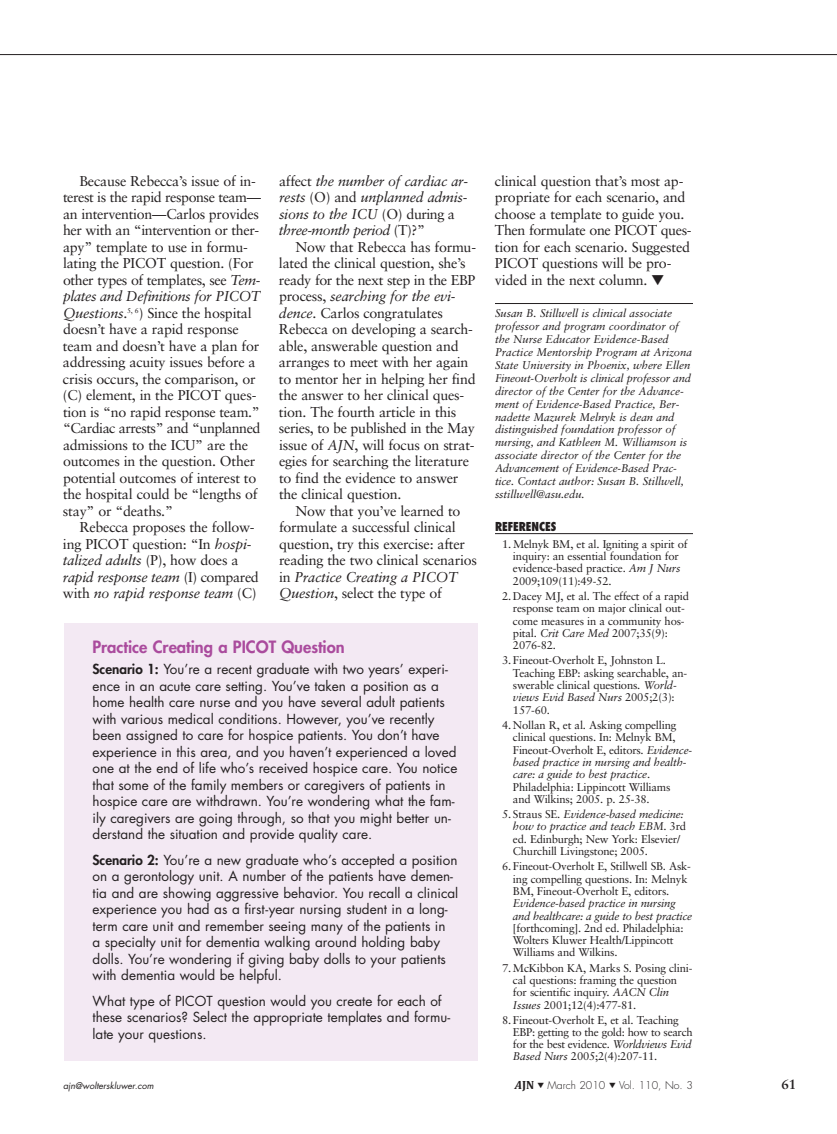
<style>
.page{position:relative;width:837px;height:1134px;background:#fff}
.page>*{position:absolute;margin:0;border:0;box-sizing:border-box;transform-origin:0 0}
.t1{font:800 16.5px "Futura";color:#aa4b9d}
.t2{font:14.25px/16.5px "Sabon";letter-spacing:-.015em;color:#231f20}
.t3{font:italic 14.25px/16.5px "Sabon";letter-spacing:-.015em;color:#231f20}
.t4{font:13.5px/16.5px "Futura";color:#231f20}
.t5{font:700 13.5px "Sabon";color:#231f20}
.t6{font:800 condensed 12px "Futura";color:#231f20}
.t7{font:11.25px/12.3px "Sabon";letter-spacing:-.015em;color:#231f20}
.t8{font:italic 11.25px/12.9px "Sabon";letter-spacing:-.005em;color:#231f20}
.t9{font:italic 11.25px/12.3px "Sabon";letter-spacing:-.03em;color:#231f20}
.t10{font:300 10.5px "Futura";color:#231f20}
.t11{font:italic 9px "Futura";color:#231f20}
.s1{font-style:normal}
.s2{font-style:italic}
.s3{font-weight:800}
.s4{font-family:"Cambria";font-weight:700;font-style:italic;font-size:12px}
.s5{font-family:"Cambria";font-weight:700;font-size:12px}
</style>
<div class="page">
<hr style="left:0;top:54px;width:837px;height:1px;background:#231f20">
<hr style="left:495px;top:303px;width:198px;height:1px;background:#231f20">
<hr style="left:495px;top:533px;width:198px;height:1px;background:#231f20">
<div style="left:64px;top:623px;width:413px;height:437px;background:#f3e9f3"></div>
<p class="t3" style="left:279px;top:174px;width:191px"><span class="s1">affect</span> the number of cardiac ar&shy;rests <span class="s1">(O) and</span> unplanned admis&shy;sions to the ICU <span class="s1">(O) during a </span>three-month period <span class="s1">(T)?”</span></p>
<p class="t2" style="left:279px;top:240px;width:199px;text-indent:17px">Now that Rebecca has formu&shy;lated the clinical question, she’s ready for the next step in the EBP process, <span class="s2">searching for the evi&shy;dence</span>. Carlos congratulates<br>Rebecca on developing a search&shy;able, answerable question and arranges to meet with her again to mentor her in helping her find the answer to her clinical ques&shy;tion. The fourth article in this series, to be published in the May issue of <span class="s2">AJN</span>, will focus on strat&shy;egies for searching the literature to find the evidence to answer the clinical question.</p>
<p class="t2" style="left:279px;top:504px;width:199px;text-indent:16px">Now that you’ve learned to formulate a successful clinical question, try this exercise: after reading the two clinical scenarios in <span class="s2">Practice Creating a PICOT<br>Question</span>, select the type of</p>
<p class="t1" style="left:93px;top:639px;width:254px">Practice Creating a PICOT Question</p>
<p class="t4" style="left:93px;top:662px;width:366px"><span class="s3">Scenario 1:</span> You’re a recent graduate with two years’ experi&shy;ence in an acute care setting. You’ve taken a position as a home health care nurse and you have several adult patients with various medical conditions. However, you’ve recently been assigned to care for hospice patients. You don’t have experience in this area, and you haven’t experienced a loved one at the end of life who’s received hospice care. You notice that some of the family members or caregivers of patients in hospice care are withdrawn. You’re wondering what the fam&shy;ily caregivers are going through, so that you might better un&shy;derstand the situation and provide quality care.</p>
<p class="t4" style="left:93px;top:853px;width:367px"><span class="s3">Scenario 2:</span> You’re a new graduate who’s accepted a position on a gerontology unit. A number of the patients have demen&shy;tia and are showing aggressive behavior. You recall a clinical experience you had as a first-year nursing student in a long&shy;term care unit and remember seeing many of the patients in<br>a specialty unit for dementia walking around holding baby dolls. You’re wondering if giving baby dolls to your patients with dementia would be helpful.</p>
<p class="t4" style="left:93px;top:994px;width:359px">What type of PICOT question would you create for each of these scenarios? Select the appropriate templates and formu&shy;late your questions.</p>
<p class="t11" style="left:63px;top:1082px;width:92px">ajn@wolterskluwer.com</p>
<p class="t10" style="left:515px;top:1080px;width:180px"><span class="s4">A</span><span class="s5">JN</span> ▼ March 2010 ▼ Vol. 110, No. 3</p>
<p class="t5" style="left:781px;top:1079px;width:17px">61</p>
<p class="t2" style="left:495px;top:174px;width:198px">clinical question that’s most ap&shy;propriate for each scenario, and choose a template to guide you.<br>Then formulate one PICOT ques&shy;tion for each scenario. Suggested<br>PICOT questions will be pro&shy;vided in the next column. ▼</p>
<p class="t8" style="left:495px;top:308px;width:198px">Susan B. Stillwell is clinical associate professor and program coordinator of the Nurse Educator Evidence-Based Practice Mentorship Program at Arizona State University in Phoenix, where Ellen Fineout-Overholt is clinical professor and director of the Center for the Advance&shy;ment of Evidence-Based Practice, Ber&shy;nadette Mazurek Melnyk is dean and distinguished foundation professor of nursing, and Kathleen M. Williamson is associate director of the Center for the Advancement of Evidence-Based Prac&shy;tice. Contact author: Susan B. Stillwell, sstillwell@asu.edu.</p>
<p class="t6" style="left:495px;top:520px;width:63px">REFERENCES</p>
<p class="t7" style="left:513px;top:539px;width:176px;text-indent:-11px">1. Melnyk BM, et al. Igniting a spirit of inquiry: an essential foundation for evidence-based practice. <span class="s2">Am J Nurs </span>2009;109(11):49-52.</p>
<p class="t7" style="left:513px;top:591px;width:178px;text-indent:-11px">2. Dacey MJ, et al. The effect of a rapid response team on major clinical out&shy;come measures in a community hos&shy;pital. <span class="s2">Crit Care Med</span> 2007;35(9):<br>2076-82.</p>
<p class="t7" style="left:513px;top:655px;width:176px;text-indent:-11px">3. Fineout-Overholt E, Johnston L.<br>Teaching EBP: asking searchable, an&shy;swerable clinical questions. <span class="s2">World&shy;views Evid Based Nurs</span> 2005;2(3):<br>157-60.</p>
<p class="t7" style="left:513px;top:720px;width:181px;text-indent:-11px">4. Nollan R, et al. Asking compelling clinical questions. In: Melnyk BM, Fineout-Overholt E, editors. <span class="s2">Evidence&shy;based practice in nursing and health&shy;care: a guide to best practice</span>.<br>Philadelphia: Lippincott Williams<br>and Wilkins; 2005. p. 25-38.</p>
<p class="t7" style="left:513px;top:809px;width:175px;text-indent:-11px">5. Straus SE. <span class="s2">Evidence-based medicine: how to practice and teach EBM</span>. 3rd ed. Edinburgh; New York: Elsevier/ Churchill Livingstone; 2005.</p>
<p class="t7" style="left:513px;top:861px;width:180px;text-indent:-11px">6. Fineout-Overholt E, Stillwell SB. Ask&shy;ing compelling questions. In: Melnyk<br>BM, Fineout-Overholt E, editors.</p>
<p class="t9" style="left:513px;top:898px;width:181px">Evidence-based practice in nursing and healthcare: a guide to best practice</p>
<p class="t7" style="left:513px;top:923px;width:172px">[forthcoming]. 2nd ed. Philadelphia:<br>Wolters Kluwer Health/Lippincott<br>Williams and Wilkins.</p>
<p class="t7" style="left:513px;top:963px;width:181px;text-indent:-11px">7. McKibbon KA, Marks S. Posing clini&shy;cal questions: framing the question for scientific inquiry. <span class="s2">AACN Clin Issues</span> 2001;12(4):477-81.</p>
<p class="t7" style="left:513px;top:1015px;width:181px;text-indent:-11px">8. Fineout-Overholt E, et al. Teaching EBP: getting to the gold: how to search for the best evidence. <span class="s2">Worldviews Evid Based Nurs</span> 2005;2(4):207-11.</p>
<p class="t2" style="left:63px;top:174px;width:199px;text-indent:17px">Because Rebecca’s issue of in&shy;terest is the rapid response team— an intervention—Carlos provides her with an “intervention or ther&shy;apy” template to use in formu&shy;lating the PICOT question. (For other types of templates, see <span class="s2">Tem&shy;plates and Definitions for PICOT<br>Questions</span>.<sup>5,</sup> <sup>6</sup>) Since the hospital doesn’t have a rapid response team and doesn’t have a plan for addressing acuity issues before a crisis occurs, the comparison, or (C) element, in the PICOT ques&shy;tion is “no rapid response team.” “Cardiac arrests” and “unplanned admissions to the ICU” are the outcomes in the question. Other potential outcomes of interest to the hospital could be “lengths of stay” or “deaths.”</p>
<p class="t2" style="left:63px;top:520px;width:197px;text-indent:17px">Rebecca proposes the follow&shy;ing PICOT question: “In <span class="s2">hospi&shy;talized adults</span> (P), how does a <span class="s2">rapid response team</span> (I) compared with <span class="s2">no rapid response team</span> (C)</p>
</div>
